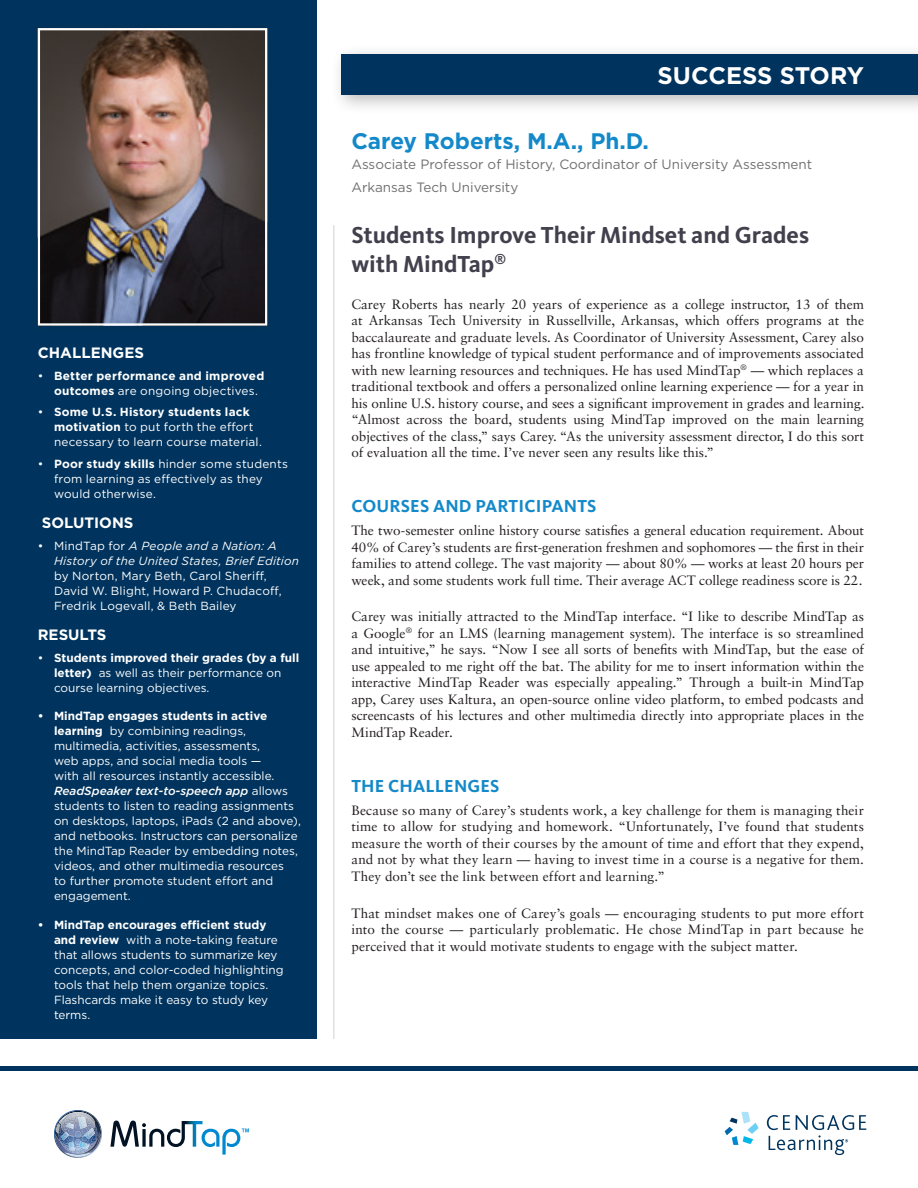
<style>
.page{position:relative;width:918px;height:1188px;background:#fff}
.page>*{position:absolute;margin:0;border:0;box-sizing:border-box;transform-origin:0 0}
.t1{font:700 24px/28.5px "Kievit OT";color:#43404d}
.t2{font:700 24px "Gotham";letter-spacing:-.01em;color:#fff}
.t3{font:700 22.5px "Gotham";color:#1489ca}
.t4{font:700 18px "Kievit OT";letter-spacing:.01em;color:#1489ca}
.t5{font:700 15px "Gotham";color:#fff}
.t6{font:13.5px/16.5px "Sabon LT Std";color:#231f20;text-align:justify}
.t7{font:13.5px/22.8px "Gotham";color:#6f6f71}
.t8{font:11.7px/15px "Gotham";color:#fff}
.t9{font:italic 11.7px/15px "Gotham";letter-spacing:.01em;color:#fff}
.t10{font:700 11.7px/15px "Gotham";letter-spacing:.025em;color:#fff}
.s1{font-weight:400}
.s2{font-weight:700}
.s3{font-style:normal}
.s4{font-weight:500;font-style:italic}
</style>
<div class="page">
<div style="left:0;top:0;width:316px;height:1039px;background:#00345e"></div>
<hr style="left:333px;top:225px;width:1px;height:814px;background:#d1d3d4">
<div style="left:0;top:1066px;width:918px;height:5px;background:#00345e"></div>
<div style="left:331px;top:44px;width:587px;height:71px;background:#231f20;opacity:.3"></div>
<div style="left:342px;top:54px;width:576px;height:41px;background:#00345e"></div>
<div style="left:30px;top:20px;width:245px;height:313px;background:#231f20;opacity:.2"></div>
<img style="left:41px;top:31px;width:223px;height:292px">
<div style="left:38px;top:28px;width:229px;height:298px;border:2px solid #fff"></div>
<svg style="left:725px;top:1112px;width:34px;height:33px"></svg>
<svg style="left:767px;top:1115px;width:99px;height:40px"></svg>
<svg style="left:54px;top:1110px;width:48px;height:48px"></svg>
<svg style="left:110px;top:1121px;width:139px;height:34px"></svg>
<p class="t5" style="left:38px;top:343px;width:108px">Challenges</p>
<p class="t10" style="left:54px;top:368px;width:212px;text-indent:-16px"><span class="s1">•</span> Better performance and improved outcomes <span class="s1">are ongoing objectives.</span></p>
<p class="t8" style="left:54px;top:404px;width:209px;text-indent:-16px">• <span class="s2">Some U.S. H istory students lack motivation</span> to put forth the effort necessary to learn course material.</p>
<p class="t8" style="left:54px;top:456px;width:235px;text-indent:-16px">• <span class="s2">Poor study skills</span> hinder some students from learning as effectively as they would otherwise.</p>
<p class="t5" style="left:42px;top:513px;width:93px">Solutions</p>
<p class="t9" style="left:54px;top:538px;width:247px;text-indent:-16px"><span class="s3">• MindTap for</span> A People and a Nation: A<br>History of the United States, Brief Edition</p>
<p class="t8" style="left:54px;top:568px;width:229px">by Norton, Mary Beth, Carol Sheriff,<br>David W. Blight, Howard P. Chudacoff,<br>Fredrik Logevall, &amp; Beth Bailey</p>
<p class="t5" style="left:38px;top:625px;width:70px">results</p>
<p class="t8" style="left:54px;top:650px;width:247px;text-indent:-16px">• <span class="s2">Students improved their grades (by a full letter)</span> as well as their performance on course learning objectives.</p>
<p class="t8" style="left:54px;top:708px;width:248px;text-indent:-16px"><span class="s2">• MindTap engages students in active learning</span> by combining readings, multimedia, activities, assessments,<br>web apps, and social media tools —<br>with all resources instantly accessible.<br><span class="s4">ReadSpeaker text-to-speech app</span> allows students to listen to reading assignments on desktops, laptops, iPads (2 and above), and netbooks. Instructors can personalize the MindTap Reader by embedding notes, videos, and other multimedia resources<br>to further promote student effort and engagement.</p>
<p class="t8" style="left:54px;top:917px;width:231px;text-indent:-16px"><span class="s2">• MindTap encourages efficient study and review</span> with a note-taking feature that allows students to summarize key concepts, and color-coded highlighting tools that help them organize topics.<br>Flashcards make it easy to study key terms.</p>
<h1 class="t2" style="left:658px;top:60px;width:34px">succ</h1>
<h1 class="t2" style="left:726px;top:60px;width:139px">ess story</h1>
<h2 class="t3" style="left:351px;top:126px;width:299px">Carey Roberts, M.A., Ph.D.</h2>
<p class="t7" style="left:351px;top:152px;width:462px">Associate Professor of History, Coordinator of University Assessment<br>Arkansas Tech University</p>
<h1 class="t1" style="left:351px;top:221px;width:459px">Students Improve Their Mindset and Grades with MindTap<sup>®</sup></h1>
<p class="t6" style="left:351px;top:296px;width:515px">Carey Roberts has nearly 20 years of experience as a college instructor, 13 of them at Arkansas Tech University in Russellville, Arkansas, which offers programs at the baccalaureate and graduate levels. As Coordinator of University Assessment, Carey also has frontline knowledge of typical student performance and of improvements associated with new learning resources and techniques. He has used MindTap<sup>®</sup> — which replaces a traditional textbook and offers a personalized online learning experience — for a year in his online U.S. history course, and sees a significant improvement in grades and learning. “Almost across the board, students using MindTap improved on the main learning objectives of the class,” says Carey. “As the university assessment director, I do this sort of evaluation all the time. I’ve never seen any results like this.”</p>
<h3 class="t4" style="left:351px;top:495px;width:167px">Courses and Particip</h3>
<h3 class="t4" style="left:551px;top:495px;width:37px">ants</h3>
<p class="t6" style="left:351px;top:522px;width:514px">The two-semester online history course satisfies a general education requirement. About 40% of Carey’s students are first-generation freshmen and sophomores — the first in their families to attend college. The vast majority — about 80% — works at least 20 hours per week, and some students work full time. Their average ACT college readiness score is 22.</p>
<p class="t6" style="left:351px;top:608px;width:514px">Carey was initially attracted to the MindTap interface. “I like to describe MindTap as a Google<sup>®</sup> for an LMS (learning management system). The interface is so streamlined and intuitive,” he says. “Now I see all sorts of benefits with MindTap, but the ease of use appealed to me right off the bat. The ability for me to insert information within the interactive MindTap Reader was especially appealing.” Through a built-in MindTap app, Carey uses Kaltura, an open-source online video platform, to embed podcasts and screencasts of his lectures and other multimedia directly into appropriate places in the MindTap Reader.</p>
<h3 class="t4" style="left:351px;top:775px;width:148px">The Challenges</h3>
<p class="t6" style="left:351px;top:802px;width:514px">Because so many of Carey’s students work, a key challenge for them is managing their time to allow for studying and homework. “Unfortunately, I’ve found that students measure the worth of their courses by the amount of time and effort that they expend, and not by what they learn — having to invest time in a course is a negative for them.<br>They don’t see the link between effort and learning.”</p>
<p class="t6" style="left:351px;top:905px;width:514px">That mindset makes one of Carey’s goals — encouraging students to put more effort into the course — particularly problematic. He chose MindTap in part because he perceived that it would motivate students to engage with the subject matter.</p>
</div>
